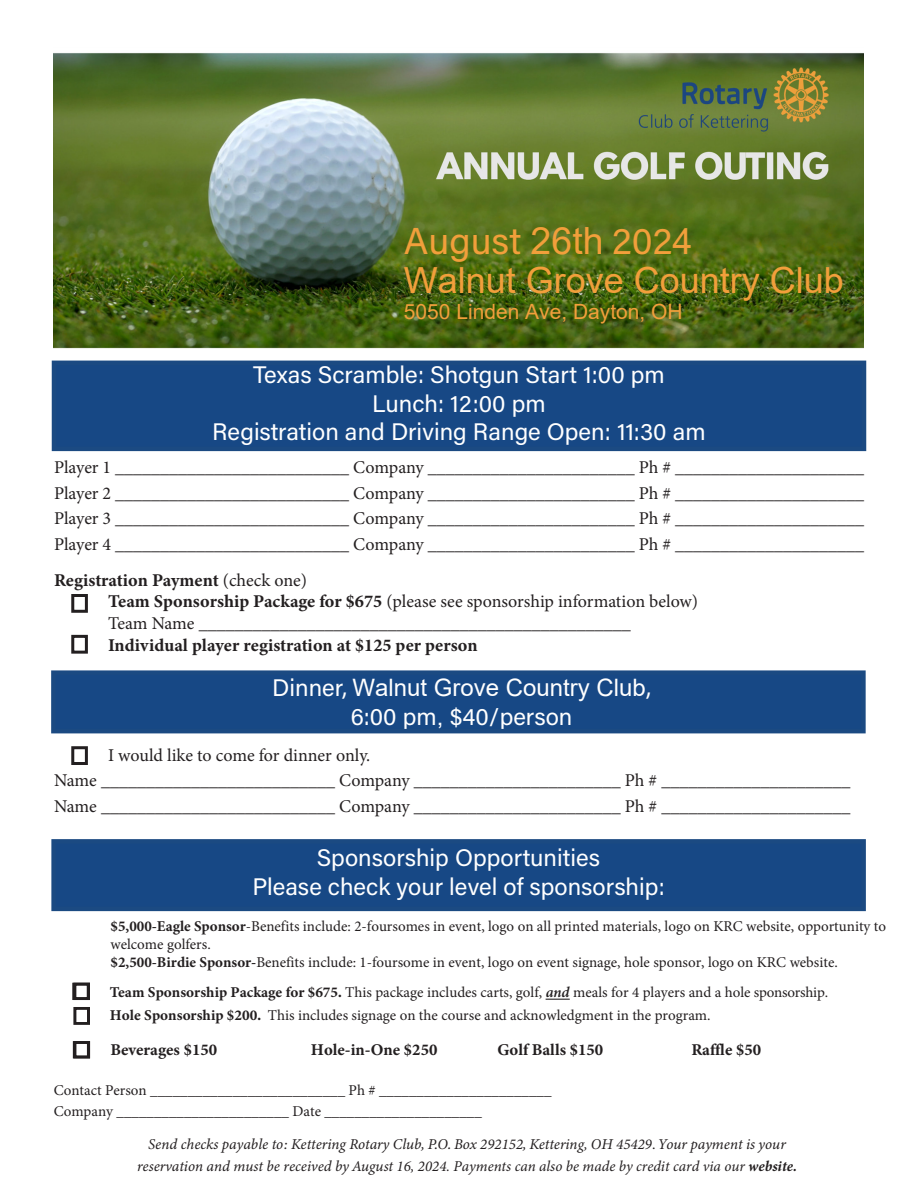
<style>
.page{position:relative;width:918px;height:1188px;background:#fff}
.page>*{position:absolute;margin:0;border:0;box-sizing:border-box;transform-origin:0 0}
.t1{font:37.5px "Acumin Variable Concept";color:#f29f3b}
.t2{font:36px "Arial";color:#f29f3b}
.t3{font:24px/28.8px "Acumin Variable Concept";color:#fff;text-align:center}
.t4{font:21px "Arial";color:#f29f3b}
.t5{font:18px "Minion Pro";letter-spacing:-.005em;color:#231f20}
.t6{font:18px "Minion Variable Concept";color:#231f20}
.t7{font:16.5px "Minion Variable Concept";color:#231f20}
.t8{font:15px/18px "Minion Pro";color:#231f20}
.t9{font:italic 15px/22.8px "Minion Variable Concept";color:#231f20;text-align:center}
.s1{font-family:"Arial"}
.s2{font-family:"Arial";font-size:36px}
.s3{font-family:"Minion Pro"}
.s4{font-family:"Minion Variable Concept"}
.s5{font-weight:700}
.s6{font-family:"Minion Variable Concept";font-style:italic}
.s7{font-family:"Minion Pro";font-style:normal}
.s8{font-family:"Minion Pro";font-weight:700}
</style>
<div class="page">
<img style="left:53px;top:52px;width:810px;height:297px">
<div style="left:54px;top:363px;width:810px;height:86px;background:#174885"></div>
<div style="left:52px;top:361px;width:814px;height:90px;border:4px solid #1b4a82"></div>
<div style="left:71px;top:594px;width:17px;height:19px;border:3px solid #231f20"></div>
<div style="left:71px;top:635px;width:17px;height:19px;border:3px solid #231f20"></div>
<div style="left:53px;top:673px;width:810px;height:58px;background:#174885"></div>
<div style="left:51px;top:670px;width:815px;height:63px;border:4px solid #1b4a82"></div>
<div style="left:71px;top:746px;width:17px;height:19px;border:3px solid #231f20"></div>
<div style="left:54px;top:841px;width:810px;height:68px;background:#174885"></div>
<div style="left:51px;top:839px;width:815px;height:72px;border:4px solid #1b4a82"></div>
<div style="left:73px;top:1007px;width:17px;height:18px;border:3px solid #231f20"></div>
<div style="left:73px;top:1041px;width:17px;height:17px;border:3px solid #231f20"></div>
<div style="left:72px;top:983px;width:18px;height:17px;border:3px solid #231f20"></div>
<svg style="left:546px;top:999px;width:24px;height:1px"></svg>
<p class="t1" style="left:404px;top:215px;width:290px">August <span class="s1">26th</span> 202<span class="s2">4</span></p>
<p class="t2" style="left:404px;top:255px;width:442px">Walnut Grove Country Club</p>
<p class="t4" style="left:404px;top:297px;width:280px">5050 Linden Ave, Dayton, OH</p>
<p class="t3" style="left:253px;top:359px;width:413px">Texas Scramble: Shotgun Start 1:00 pm</p>
<p class="t3" style="left:372px;top:388px;width:175px">Lunch: 12:00 pm</p>
<p class="t3" style="left:212px;top:417px;width:495px">Registration and Driving Range Open: 11:30 am</p>
<p class="t5" style="left:54px;top:456px;width:812px">Player 1 __________________________ Company _______________________ Ph # _____________________</p>
<p class="t5" style="left:54px;top:481px;width:812px">Player 2 __________________________ Company _______________________ Ph # _____________________</p>
<p class="t5" style="left:54px;top:507px;width:812px">Player 3 __________________________ Company _______________________ Ph # _____________________</p>
<p class="t5" style="left:54px;top:532px;width:812px">Player 4 __________________________ Company _______________________ Ph # _____________________</p>
<p class="t6" style="left:54px;top:568px;width:255px">Registration Payment <span class="s3">(check one)</span></p>
<p class="t5" style="left:108px;top:590px;width:592px"><span class="s4">Team Sponsorship Package for $675</span> (please see sponsorship information below)</p>
<p class="t5" style="left:108px;top:611px;width:524px">Team Name ________________________________________________</p>
<p class="t6" style="left:108px;top:632px;width:371px">Individual player registration at $125 per person</p>
<p class="t3" style="left:272px;top:672px;width:380px">Dinner, <span class="s1">Walnut Grove Country Club</span>,<br>6:00 pm<span class="s1">,</span> $40/person</p>
<p class="t5" style="left:108px;top:743px;width:264px">I would like to come for dinner only.</p>
<p class="t5" style="left:54px;top:769px;width:798px">Name __________________________ Company _______________________ Ph # _____________________</p>
<p class="t5" style="left:54px;top:794px;width:798px">Name __________________________ Company _______________________ Ph # _____________________</p>
<p class="t3" style="left:317px;top:842px;width:285px">Sponsorship Opportunities</p>
<p class="t3" style="left:252px;top:871px;width:414px">Please check your level of sponsorship:</p>
<p class="t8" style="left:111px;top:917px;width:777px"><span class="s5">$5,000-Eagle Sponsor</span>-Benefits include: 2-foursomes in event, logo on all printed materials, logo on KRC website, opportunity to welcome golfers.<br><span class="s5">$2,500-Birdie Sponsor-</span>Benefits include: 1-foursome in event, logo on event signage, hole sponsor, logo on KRC website.</p>
<p class="t8" style="left:110px;top:981px;width:720px;line-height:22.6px"><span class="s4">Team Sponsorship Package for $675.</span> This package includes carts, golf, <span class="s6">and</span> meals for 4 players and a hole sponsorship.<br><span class="s4">Hole Sponsorship $200.</span> This includes signage on the course and acknowledgment in the program.</p>
<p class="t7" style="left:110px;top:1038px;width:108px">Beverages $150</p>
<p class="t7" style="left:311px;top:1038px;width:128px">Hole-in-One $250</p>
<p class="t7" style="left:497px;top:1038px;width:107px">Golf Balls $150</p>
<p class="t7" style="left:692px;top:1038px;width:71px">Raffle $50</p>
<p class="t8" style="left:54px;top:1079px;width:499px;line-height:21.3px">Contact Person __________________________ Ph # _______________________<br>Company _______________________ Date _____________________</p>
<p class="t9" style="left:137px;top:1132px;width:662px">Send checks payable to: Kettering Rotary Club, P.O. Box 292152, Ketterin<span class="s3">g,</span> OH 45429<span class="s7">.</span> Your payment is your reservation and must be received by August <span class="s3">16,</span> 202<span class="s3">4. Payments can also be made by credit card via our</span> <span class="s8">website.</span></p>
</div>
